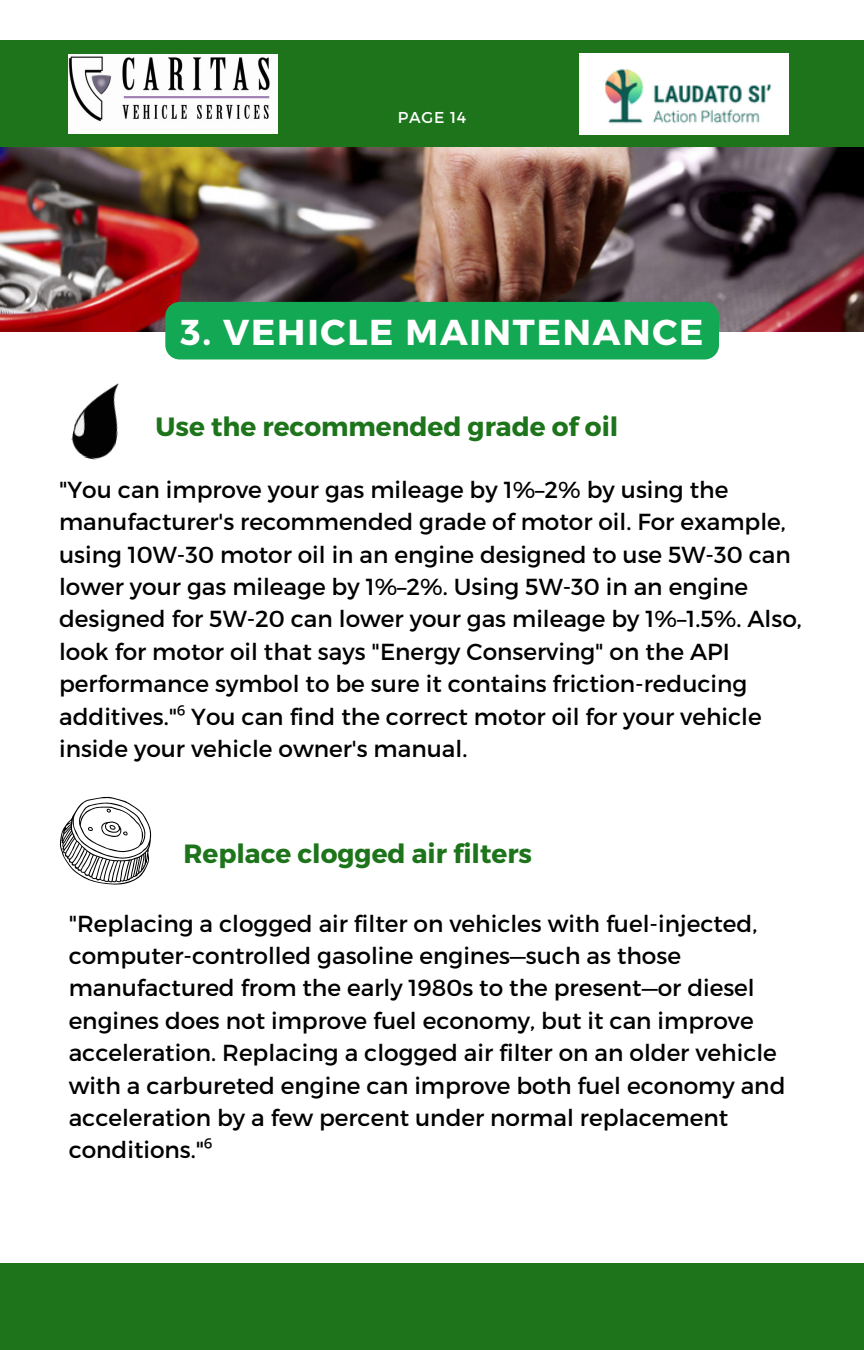
<style>
.page{position:relative;width:864px;height:1350px;background:#fff}
.page>*{position:absolute;margin:0;border:0;box-sizing:border-box;transform-origin:0 0}
.t1{font:700 36px "Montserrat";letter-spacing:.05em;color:#fff}
.t2{font:700 26.32px "Montserrat";color:#1d741b}
.t3{font:23.18px/32.4px "Montserrat";color:#000}
.t4{font:15.75px "Montserrat";letter-spacing:.05em;color:#fff}
.s1{font-family:"Noto Sans"}
</style>
<div class="page">
<img style="left:0;top:147px;width:864px;height:184px">
<div style="left:0;top:1264px;width:864px;height:86px;background:#1d741b"></div>
<svg style="left:59px;top:796px;width:93px;height:89px"></svg>
<img style="left:71px;top:383px;width:48px;height:77px">
<div style="left:165px;top:302px;width:554px;height:57px;background:#13a853;border-radius:14px"></div>
<div style="left:0;top:41px;width:864px;height:106px;background:#1d741b"></div>
<img style="left:68px;top:54px;width:210px;height:79px">
<img style="left:579px;top:54px;width:209px;height:81px">
<p class="t4" style="left:398px;top:107px;width:70px">PAGE 14</p>
<h1 class="t1" style="left:181px;top:309px;width:524px">3. VEHICLE MAINTENANCE</h1>
<p class="t2" style="left:156px;top:410px;width:464px">Use the recommended grade of oil</p>
<p class="t3" style="left:59px;top:472px;width:744px">"You can improve your gas mileage by 1%–2% by using the manufacturer's recommended grade of motor oil. For example, using 10W-30 motor oil in an engine designed to use 5W-30 can lower your gas mileage by 1%–2%. Using 5W-30 in an engine designed for 5W-20 can lower your gas mileage by 1%–1.5%. Also, look for motor oil that says "Energy Conserving" on the API performance symbol to be sure it contains friction-reducing additives."<span class="s1">⁶</span> You can find the correct motor oil for your vehicle inside your vehicle owner's manual.</p>
<p class="t2" style="left:183px;top:837px;width:350px">Replace clogged air filters</p>
<p class="t3" style="left:69px;top:906px;width:718px">"Replacing a clogged air filter on vehicles with fuel-injected, computer-controlled gasoline engines—such as those manufactured from the early 1980s to the present—or diesel engines does not improve fuel economy, but it can improve acceleration. Replacing a clogged air filter on an older vehicle with a carbureted engine can improve both fuel economy and acceleration by a few percent under normal replacement conditions."<span class="s1">⁶</span></p>
</div>
